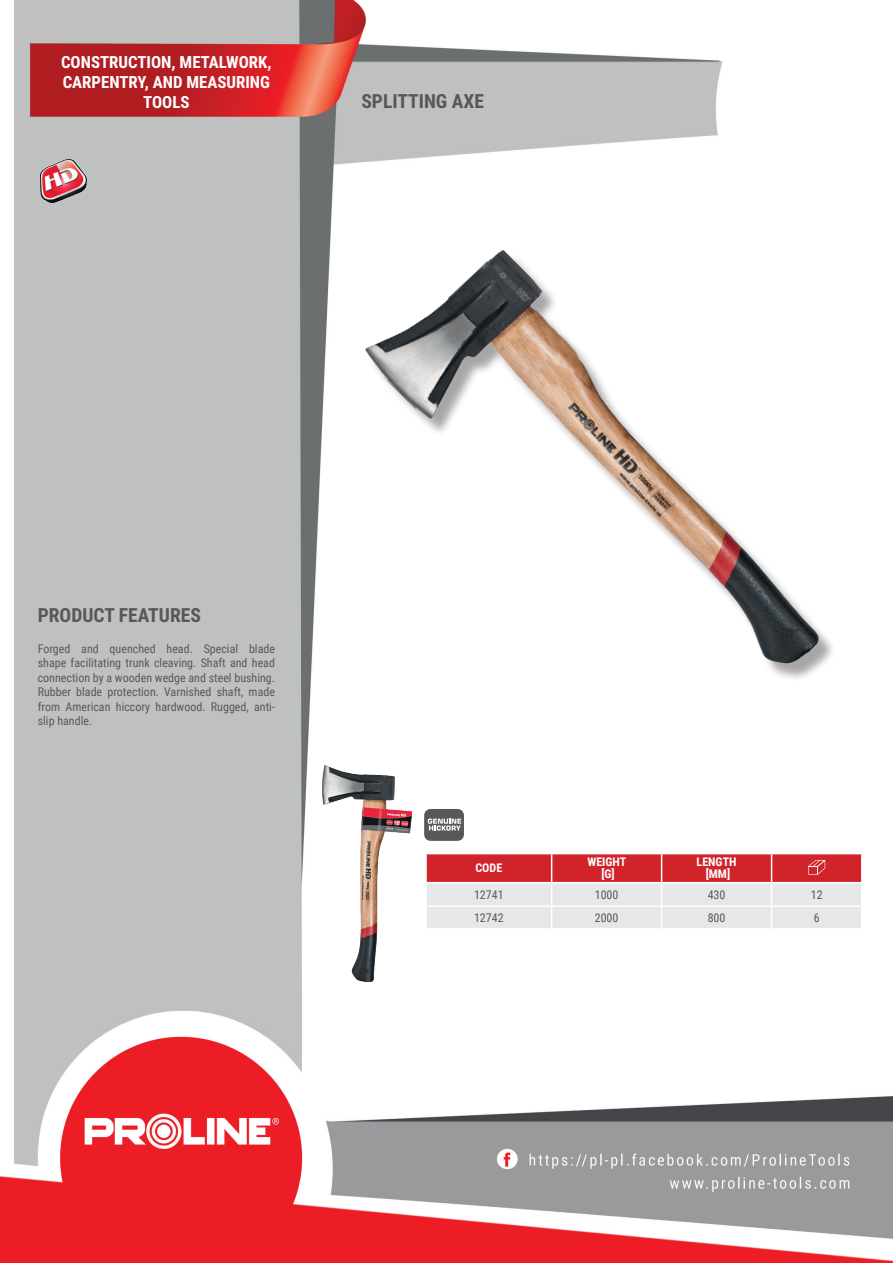
<style>
.page{position:relative;width:893px;height:1263px;background:#fff}
.page>*{position:absolute;margin:0;border:0;box-sizing:border-box;transform-origin:0 0}
.t1{font:700 19.5px "Roboto Condensed";color:#57585a}
.t2{font:700 16.8px/20.1px "Roboto Condensed";color:#fff;text-align:center}
.t3{font:12px/14.4px "Roboto Condensed";color:#57585a;text-align:justify}
.t4{font:700 12px/12px "Roboto Condensed";color:#fff;text-align:center}
</style>
<div class="page">
<img style="left:0;top:0;width:893px;height:1263px">
<img style="left:360px;top:230px;width:497px;height:497px">
<hr style="left:425px;top:854px;width:2px;height:28px;background:#fff">
<hr style="left:425px;top:883px;width:2px;height:22px;background:#fff">
<hr style="left:425px;top:907px;width:2px;height:21px;background:#fff">
<hr style="left:425px;top:853px;width:127px;height:1px;background:#fff">
<hr style="left:425px;top:882px;width:127px;height:1px;background:#fff">
<hr style="left:425px;top:905px;width:127px;height:2px;background:#fff">
<hr style="left:425px;top:928px;width:127px;height:2px;background:#fff">
<hr style="left:552px;top:928px;width:110px;height:2px;background:#fff">
<hr style="left:662px;top:928px;width:110px;height:2px;background:#fff">
<hr style="left:772px;top:928px;width:90px;height:2px;background:#fff">
<svg style="left:426px;top:853px;width:436px;height:75px;background:#e0a1a5"></svg>
<div style="left:424px;top:809px;width:40px;height:32px;background:#57585a;border-radius:7px"></div>
<svg style="left:428px;top:819px;width:33px;height:12px"></svg>
<img style="left:40px;top:160px;width:47px;height:42px">
<img style="left:322px;top:765px;width:89px;height:217px">
<h2 class="t2" style="left:61px;top:51px;width:212px">CONSTRUCTION, METALWORK,<br>CARPENTRY, AND MEASURING<br>TOOLS</h2>
<h1 class="t1" style="left:361px;top:88px;width:124px">SPLITTING AXE</h1>
<h1 class="t1" style="left:38px;top:601px;width:165px">PRODUCT FEATURES</h1>
<p class="t3" style="left:38px;top:641px;width:239px">Forged and quenched head. Special blade shape facilitating trunk cleaving. Shaft and head connection by a wooden wedge and steel bushing.<br>Rubber blade protection. Varnished shaft, made from American hiccory hardwood. Rugged, anti&shy;slip handle.</p>
<p class="t4" style="left:475px;top:862px;width:28px">CODE</p>
<p class="t4" style="left:587px;top:856px;width:40px">WEIGHT [G]</p>
<p class="t4" style="left:697px;top:856px;width:41px">LENGTH [MM]</p>
<p class="t3" style="left:474px;top:887px;width:31px">12741</p>
<p class="t3" style="left:595px;top:887px;width:25px">1000</p>
<p class="t3" style="left:708px;top:887px;width:19px">430</p>
<p class="t3" style="left:811px;top:887px;width:13px">12</p>
<p class="t3" style="left:474px;top:910px;width:31px">12742</p>
<p class="t3" style="left:595px;top:910px;width:25px">2000</p>
<p class="t3" style="left:708px;top:910px;width:19px">800</p>
<p class="t3" style="left:814px;top:910px;width:7px">6</p>
</div>
